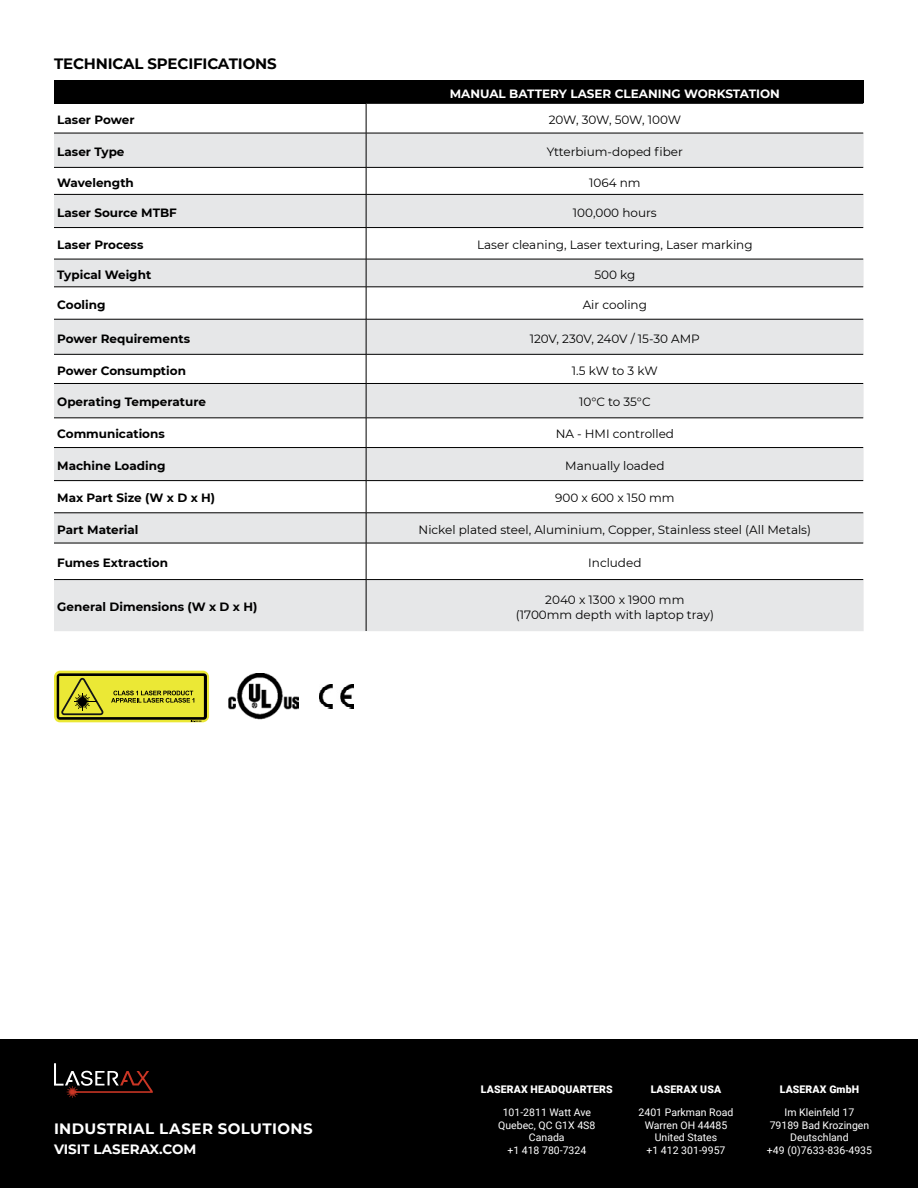
<style>
.page{position:relative;width:918px;height:1188px;background:#fff}
.page>*{position:absolute;margin:0;border:0;box-sizing:border-box;transform-origin:0 0}
.t1{font:700 15px "Montserrat";letter-spacing:.025em;color:#fff}
.t2{font:700 15px "Montserrat";letter-spacing:-.01em;color:#000}
.t3{font:700 13.5px "Montserrat";color:#fff}
.t4{font:12px/15px "Montserrat";color:#000;text-align:center}
.t5{font:700 12px "Montserrat";color:#000}
.t6{font:700 12px "Montserrat";color:#fff}
.t7{font:10.5px/12.6px "Roboto";color:#fff;text-align:center}
.t8{font:900 10.5px "Roboto";letter-spacing:.01em;color:#fff}
</style>
<div class="page">
<div style="left:0;top:1040px;width:918px;height:148px;background:#000"></div>
<svg style="left:54px;top:1063px;width:99px;height:35px"></svg>
<div style="left:54px;top:80px;width:312px;height:23px;background:#000"></div>
<div style="left:366px;top:80px;width:498px;height:23px;background:#000"></div>
<svg style="left:54px;top:133px;width:810px;height:498px;fill:#e6e7e8"></svg>
<hr style="left:54px;top:103px;width:312px;height:1px;background:#000">
<hr style="left:366px;top:103px;width:497px;height:1px;background:#000">
<hr style="left:54px;top:133px;width:312px;height:1px;background:#000">
<hr style="left:366px;top:133px;width:497px;height:1px;background:#000">
<hr style="left:54px;top:167px;width:312px;height:1px;background:#000">
<hr style="left:366px;top:167px;width:497px;height:1px;background:#000">
<hr style="left:54px;top:194px;width:312px;height:1px;background:#000">
<hr style="left:366px;top:194px;width:497px;height:1px;background:#000">
<hr style="left:54px;top:227px;width:312px;height:1px;background:#000">
<hr style="left:366px;top:227px;width:497px;height:1px;background:#000">
<hr style="left:54px;top:259px;width:312px;height:1px;background:#000">
<hr style="left:366px;top:259px;width:497px;height:1px;background:#000">
<hr style="left:54px;top:287px;width:312px;height:1px;background:#000">
<hr style="left:366px;top:287px;width:497px;height:1px;background:#000">
<hr style="left:54px;top:319px;width:312px;height:1px;background:#000">
<hr style="left:366px;top:319px;width:497px;height:1px;background:#000">
<hr style="left:54px;top:354px;width:312px;height:1px;background:#000">
<hr style="left:366px;top:354px;width:497px;height:1px;background:#000">
<hr style="left:54px;top:383px;width:312px;height:1px;background:#000">
<hr style="left:366px;top:383px;width:497px;height:1px;background:#000">
<hr style="left:54px;top:418px;width:312px;height:1px;background:#000">
<hr style="left:366px;top:418px;width:497px;height:1px;background:#000">
<hr style="left:54px;top:447px;width:312px;height:1px;background:#000">
<hr style="left:366px;top:447px;width:497px;height:1px;background:#000">
<hr style="left:54px;top:480px;width:312px;height:1px;background:#000">
<hr style="left:366px;top:480px;width:497px;height:1px;background:#000">
<hr style="left:54px;top:513px;width:312px;height:1px;background:#000">
<hr style="left:366px;top:513px;width:497px;height:1px;background:#000">
<hr style="left:54px;top:543px;width:312px;height:1px;background:#000">
<hr style="left:366px;top:543px;width:497px;height:1px;background:#000">
<hr style="left:54px;top:579px;width:312px;height:1px;background:#000">
<hr style="left:366px;top:579px;width:497px;height:1px;background:#000">
<svg style="left:366px;top:104px;width:1px;height:29px"></svg>
<hr style="left:366px;top:133px;width:1px;height:34px;background:#000">
<svg style="left:366px;top:168px;width:1px;height:26px"></svg>
<hr style="left:366px;top:195px;width:1px;height:32px;background:#000">
<hr style="left:366px;top:228px;width:1px;height:31px;background:#000">
<svg style="left:366px;top:259px;width:1px;height:28px"></svg>
<hr style="left:366px;top:287px;width:1px;height:32px;background:#000">
<hr style="left:366px;top:319px;width:1px;height:35px;background:#000">
<svg style="left:366px;top:355px;width:1px;height:28px"></svg>
<hr style="left:366px;top:384px;width:1px;height:34px;background:#000">
<svg style="left:366px;top:418px;width:1px;height:29px"></svg>
<hr style="left:366px;top:448px;width:1px;height:32px;background:#000">
<hr style="left:366px;top:481px;width:1px;height:32px;background:#000">
<hr style="left:366px;top:513px;width:1px;height:30px;background:#000">
<hr style="left:366px;top:543px;width:1px;height:36px;background:#000">
<hr style="left:366px;top:580px;width:1px;height:51px;background:#000">
<img style="left:319px;top:684px;width:34px;height:25px">
<img style="left:229px;top:674px;width:70px;height:46px">
<svg style="left:54px;top:671px;width:155px;height:51px"></svg>
<svg style="left:57px;top:673px;width:150px;height:49px;background:#b5b329"></svg>
<p class="t2" style="left:54px;top:52px;width:224px">TECHNICAL SPECIFICATIONS</p>
<p class="t6" style="left:450px;top:85px;width:332px">MANUAL BATTERY LASER CLEANING WORKSTATION</p>
<p class="t5" style="left:57px;top:111px;width:79px">Laser Power</p>
<p class="t4" style="left:549px;top:112px;width:134px">20W, 30W, 50W, 100W</p>
<p class="t5" style="left:57px;top:143px;width:69px">Laser Type</p>
<p class="t4" style="left:547px;top:144px;width:138px">Ytterbium-doped fiber</p>
<p class="t5" style="left:57px;top:174px;width:78px">Wavelength</p>
<p class="t4" style="left:589px;top:175px;width:53px">1064 nm</p>
<p class="t5" style="left:57px;top:204px;width:121px">Laser Source MTBF</p>
<p class="t4" style="left:573px;top:205px;width:85px">100,000 hours</p>
<p class="t5" style="left:57px;top:236px;width:88px">Laser Process</p>
<p class="t4" style="left:477px;top:237px;width:277px">Laser cleaning, Laser texturing, Laser marking</p>
<p class="t5" style="left:57px;top:266px;width:95px">Typical Weight</p>
<p class="t4" style="left:594px;top:267px;width:43px">500 kg</p>
<p class="t5" style="left:57px;top:296px;width:50px">Cooling</p>
<p class="t4" style="left:583px;top:297px;width:66px">Air cooling</p>
<p class="t5" style="left:57px;top:330px;width:134px">Power Requirements</p>
<p class="t4" style="left:530px;top:330px;width:172px">120V, 230V, 240V / 15-30 AMP</p>
<p class="t5" style="left:57px;top:362px;width:130px">Power Consumption</p>
<p class="t4" style="left:572px;top:363px;width:88px">1.5 kW to 3 kW</p>
<p class="t5" style="left:57px;top:394px;width:150px">Operating Temperature</p>
<p class="t4" style="left:579px;top:394px;width:73px">10°C to 35°C</p>
<p class="t5" style="left:57px;top:426px;width:109px">Communications</p>
<p class="t4" style="left:556px;top:426px;width:120px">NA - HMI controlled</p>
<p class="t5" style="left:57px;top:457px;width:110px">Machine Loading</p>
<p class="t4" style="left:565px;top:458px;width:101px">Manually loaded</p>
<p class="t5" style="left:57px;top:490px;width:160px">Max Part Size (W x D x H)</p>
<p class="t4" style="left:555px;top:490px;width:121px">900 x 600 x 150 mm</p>
<p class="t5" style="left:57px;top:521px;width:83px">Part Material</p>
<p class="t4" style="left:419px;top:522px;width:394px">Nickel plated steel, Aluminium, Copper, Stainless steel (All Metals)</p>
<p class="t5" style="left:57px;top:554px;width:112px">Fumes Extraction</p>
<p class="t4" style="left:588px;top:555px;width:55px">Included</p>
<p class="t5" style="left:57px;top:598px;width:202px">General Dimensions (W x D x H)</p>
<p class="t4" style="left:516px;top:591px;width:200px">2040 x 1300 x 1900 mm (1700mm depth with laptop tray)</p>
<p class="t1" style="left:54px;top:1118px;width:260px">INDUSTRIAL LASER SOLUTIONS</p>
<p class="t3" style="left:54px;top:1140px;width:144px">VISIT LASERAX.COM</p>
<p class="t8" style="left:481px;top:1082px;width:133px">LASERAX HEADQUARTERS</p>
<p class="t8" style="left:651px;top:1082px;width:72px">LASERAX USA</p>
<p class="t8" style="left:780px;top:1082px;width:81px">LASERAX GmbH</p>
<p class="t7" style="left:498px;top:1106px;width:99px">101-2811 Watt Ave<br>Quebec, QC G1X 4S8<br>Canada<br>+1 418 780-7324</p>
<p class="t7" style="left:639px;top:1106px;width:96px">2401 Parkman Road<br>Warren OH 44485<br>United States<br>+1 412 301-9957</p>
<p class="t7" style="left:767px;top:1106px;width:107px">Im Kleinfeld 17<br>79189 Bad Krozingen<br>Deutschland<br>+49 (0)7633-836-4935</p>
</div>
